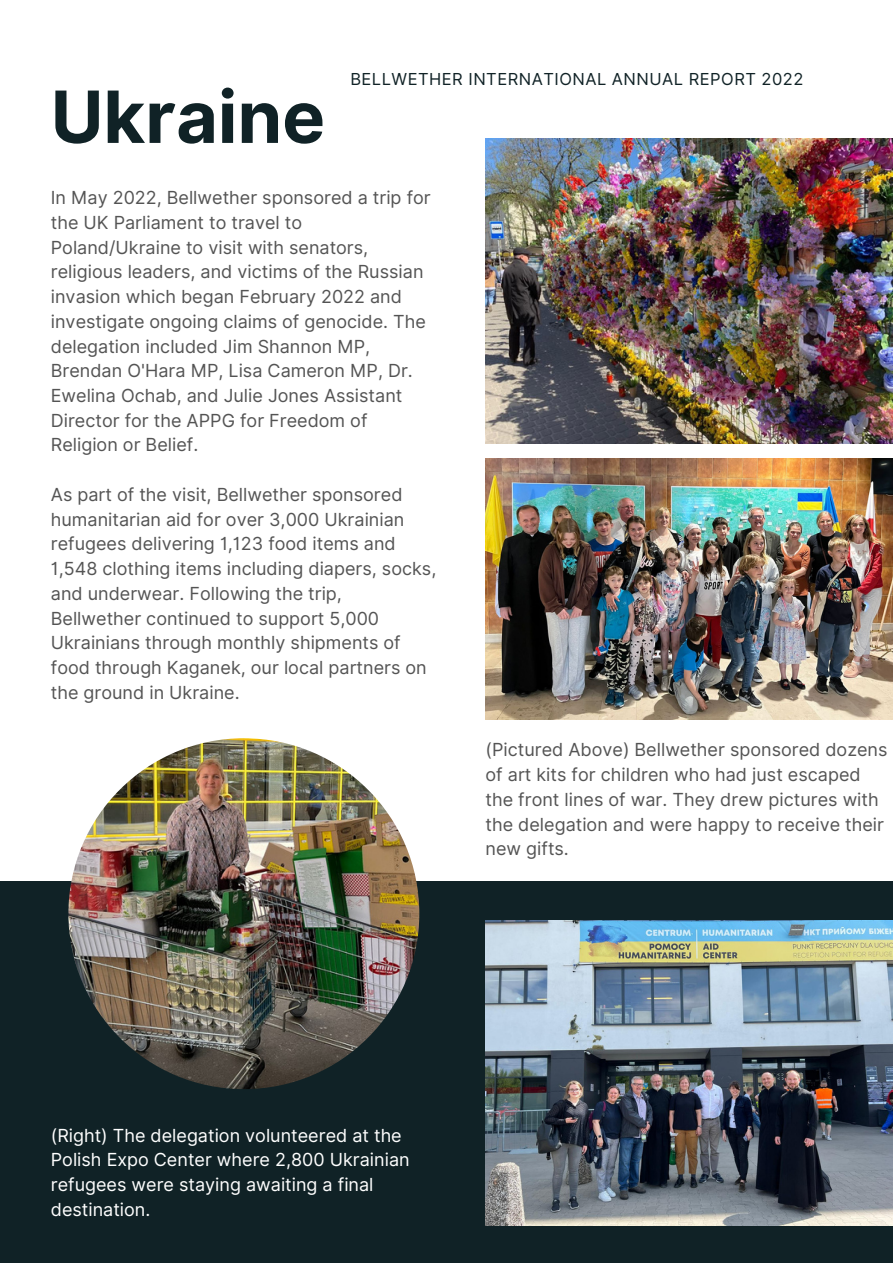
<style>
.page{position:relative;width:893px;height:1264px;background:#fff}
.page>*{position:absolute;margin:0;border:0;box-sizing:border-box;transform-origin:0 0}
.t1{font:700 72px "Inter";color:#102226}
.t2{font:18px/24.8px "Inter";color:#545454}
.t3{font:18px/24.8px "Inter";color:#fff}
.t4{font:16.5px "Inter";letter-spacing:.03em;color:#102226}
</style>
<div class="page">
<div style="left:0;top:881px;width:892px;height:381px;background:#102226"></div>
<img style="left:485px;top:920px;width:407px;height:305px">
<img style="left:485px;top:458px;width:407px;height:261px">
<img style="left:485px;top:139px;width:407px;height:304px">
<img style="left:68px;top:738px;width:351px;height:351px;border-radius:50%">
<h1 class="t1" style="left:51px;top:74px;width:276px">Ukraine</h1>
<p class="t4" style="left:350px;top:69px;width:454px">BELLWETHER INTERNATIONAL ANNUAL REPORT 2022</p>
<p class="t2" style="left:51px;top:185px;width:381px">In May 2022, Bellwether sponsored a trip for the UK Parliament to travel to Poland/Ukraine to visit with senators, religious leaders, and victims of the Russian invasion which began February 2022 and investigate ongoing claims of genocide. The delegation included Jim Shannon MP, Brendan O'Hara MP, Lisa Cameron MP, Dr.<br>Ewelina Ochab, and Julie Jones Assistant Director for the APPG for Freedom of Religion or Belief.</p>
<p class="t2" style="left:51px;top:482px;width:387px">As part of the visit, Bellwether sponsored humanitarian aid for over 3,000 Ukrainian refugees delivering 1,123 food items and 1,548 clothing items including diapers, socks, and underwear. Following the trip, Bellwether continued to support 5,000<br>Ukrainians through monthly shipments of food through Kaganek, our local partners on the ground in Ukraine.</p>
<p class="t2" style="left:485px;top:737px;width:403px">(Pictured Above) Bellwether sponsored dozens of art kits for children who had just escaped the front lines of war. They drew pictures with the delegation and were happy to receive their new gifts.</p>
<p class="t3" style="left:51px;top:1122px;width:360px">(Right) The delegation volunteered at the Polish Expo Center where 2,800 Ukrainian refugees were staying awaiting a final destination.</p>
</div>
